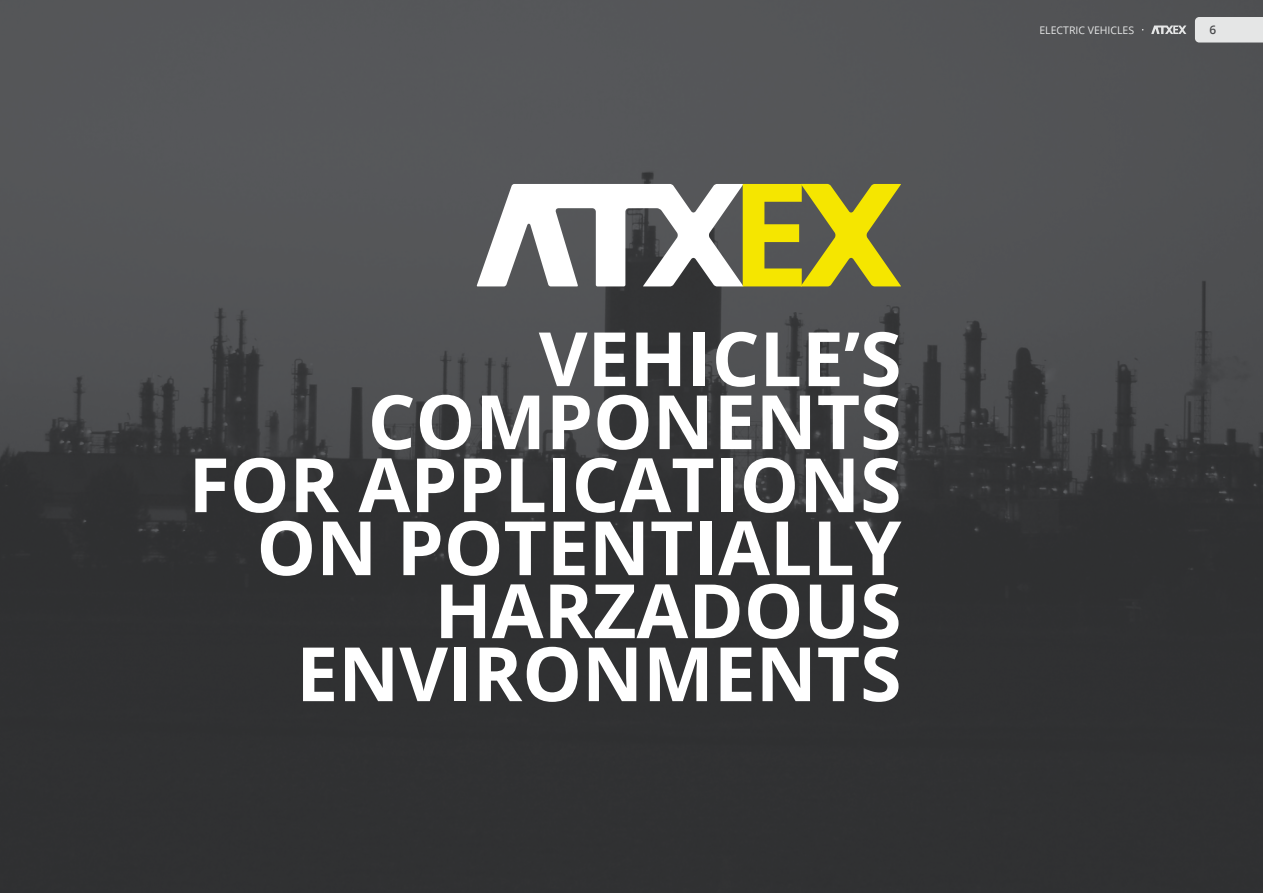
<style>
.page{position:relative;width:1263px;height:893px;background:#fff}
.page>*{position:absolute;margin:0;border:0;box-sizing:border-box;transform-origin:0 0}
.t1{font:700 75px/63px "Open Sans";color:#fff;text-align:right}
.t2{font:600 11.85px "Open Sans";color:#48494b}
.t3{font:10.5px "Open Sans";color:#e5e6e6}
</style>
<div class="page">
<img style="left:0;top:0;width:1263px;height:893px">
<svg style="left:477px;top:184px;width:424px;height:102px"></svg>
<svg style="left:1151px;top:26px;width:35px;height:8px"></svg>
<div style="left:1195px;top:17px;width:68px;height:26px;background:#e5e6e6"></div>
<p class="t1" style="left:189px;top:325px;width:714px">VEHICLE’S<br>COMPONENTS<br>FOR APPLICATIONS<br>ON POTENTIALLY<br>HARZADOUS<br>ENVIRONMENTS</p>
<p class="t3" style="left:1039px;top:23px;width:96px">ELECTRIC VEHICLES</p>
<p class="t2" style="left:1209px;top:22px;width:8px">6</p>
</div>
